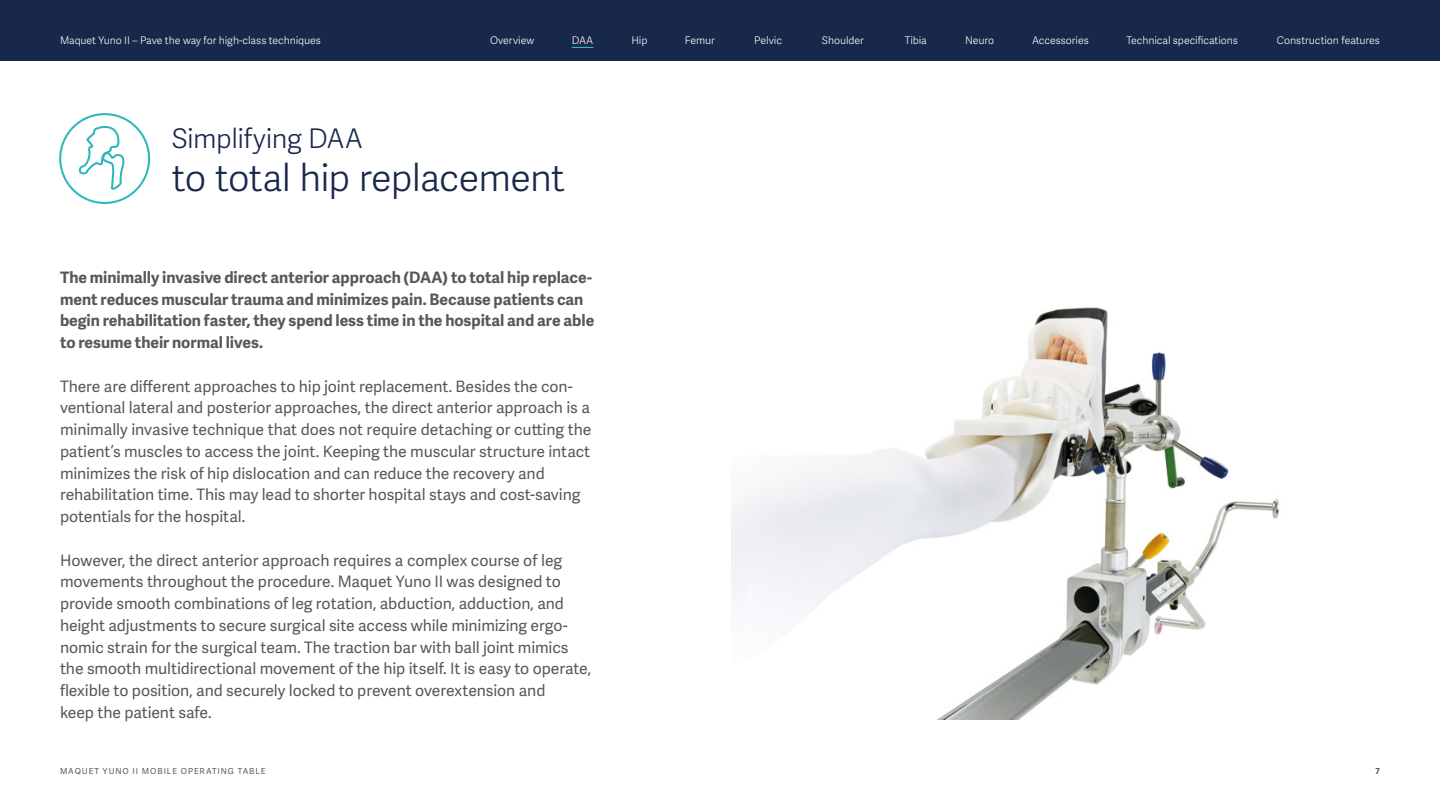
<style>
.page{position:relative;width:1440px;height:810px;background:#fff}
.page>*{position:absolute;margin:0;border:0;box-sizing:border-box;transform-origin:0 0}
.QSG_Heading_Adelle_S{font:300 37.5px "Adelle Sans";letter-spacing:-.02em;color:#18284a}
.QSG_Sub-heading_Adel{font:300 27px "Adelle Sans";letter-spacing:-.015em;color:#18284a}
.QSG_Body_copy_Adelle{font:15.75px/21.8px "Adelle Sans";letter-spacing:-.005em;color:#595857}
.QSG_Body_copy_Adelle-2{font:700 15.75px/21.8px "Adelle Sans";letter-spacing:-.005em;color:#595857}
.QSG_Navi_Pages_Adell{font:300 10.5px "Adelle Sans";letter-spacing:-.01em;color:#fff}
.t1{font:8.25px "Adelle Sans";letter-spacing:.11em;color:#595857}
.t2{font:700 8.25px "Adelle Sans";color:#595857}
</style>
<div class="page">
<div style="left:0;top:0;width:1440px;height:61px;background:#18284a"></div>
<img style="left:731px;top:307px;width:548px;height:412px">
<div style="left:59px;top:113px;width:91px;height:91px;border:2px solid #30b7bc;border-radius:50%"></div>
<svg style="left:77px;top:122px;width:48px;height:68px"></svg>
<svg style="left:572px;top:47px;width:21px;height:1px"></svg>
<p class="QSG_Navi_Pages_Adell" style="left:60px;top:34px;width:262px">Maquet Yuno II – Pave the way for high-class techniques</p>
<p class="QSG_Navi_Pages_Adell" style="left:490px;top:34px;width:46px">Overview</p>
<p class="QSG_Navi_Pages_Adell" style="left:572px;top:34px;width:23px">DAA</p>
<p class="QSG_Navi_Pages_Adell" style="left:632px;top:34px;width:17px">Hip</p>
<p class="QSG_Navi_Pages_Adell" style="left:685px;top:34px;width:31px">Femur</p>
<p class="QSG_Navi_Pages_Adell" style="left:754px;top:34px;width:29px">Pelvic</p>
<p class="QSG_Navi_Pages_Adell" style="left:822px;top:34px;width:43px">Shoulder</p>
<p class="QSG_Navi_Pages_Adell" style="left:905px;top:34px;width:24px">Tibia</p>
<p class="QSG_Navi_Pages_Adell" style="left:965px;top:34px;width:30px">Neuro</p>
<p class="QSG_Navi_Pages_Adell" style="left:1032px;top:34px;width:58px">Accessories</p>
<p class="QSG_Navi_Pages_Adell" style="left:1126px;top:34px;width:113px">Technical specifications</p>
<p class="QSG_Navi_Pages_Adell" style="left:1277px;top:34px;width:105px">Construction features</p>
<p class="QSG_Sub-heading_Adel" style="left:172px;top:123px;width:193px">Simplifying DAA</p>
<p class="QSG_Heading_Adelle_S" style="left:172px;top:156px;width:395px">to total hip replacement</p>
<p class="QSG_Body_copy_Adelle-2" style="left:60px;top:266px;width:536px">The minimally invasive direct anterior approach (DAA) to total hip replace&shy;ment reduces muscular trauma and minimizes pain. Because patients can begin rehabilitation faster, they spend less time in the hospital and are able to resume their normal lives.</p>
<p class="QSG_Body_copy_Adelle" style="left:60px;top:375px;width:533px">There are different approaches to hip joint replacement. Besides the con&shy;ventional lateral and posterior approaches, the direct anterior approach is a minimally invasive technique that does not require detaching or cutting the patient’s muscles to access the joint. Keeping the muscular structure intact minimizes the risk of hip dislocation and can reduce the recovery and rehabilitation time. This may lead to shorter hospital stays and cost-saving potentials for the hospital.</p>
<p class="QSG_Body_copy_Adelle" style="left:60px;top:549px;width:533px">However, the direct anterior approach requires a complex course of leg movements throughout the procedure. Maquet Yuno II was designed to provide smooth combinations of leg rotation, abduction, adduction, and height adjustments to secure surgical site access while minimizing ergo&shy;nomic strain for the surgical team. The traction bar with ball joint mimics the smooth multidirectional movement of the hip itself. It is easy to operate, flexible to position, and securely locked to prevent overextension and<br>keep the patient safe.</p>
<p class="t1" style="left:60px;top:765px;width:207px">MAQUET YUNO II MOBILE OPERATING TABLE</p>
<p class="t2" style="left:1376px;top:765px;width:6px">7</p>
</div>
